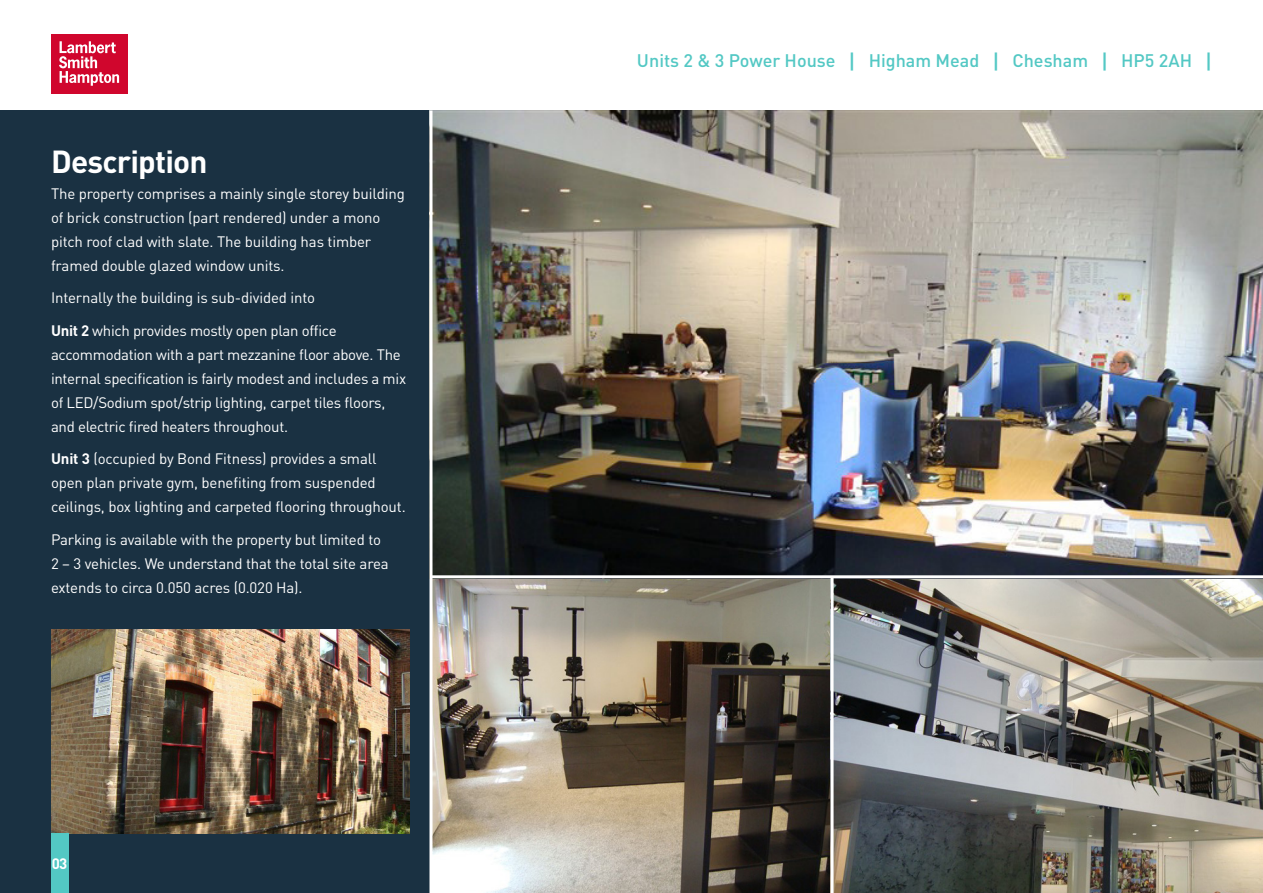
<style>
.page{position:relative;width:1263px;height:893px;background:#fff}
.page>*{position:absolute;margin:0;border:0;box-sizing:border-box;transform-origin:0 0}
.t1{font:700 31.5px "DIN Pro";letter-spacing:-.025em;color:#fff}
.t2{font:500 18px "DIN Pro";color:#53c8c4}
.t3{font:15px/24px "DIN Pro";letter-spacing:-.01em;color:#fff}
.t4{font:700 15px "DIN Pro";color:#fff}
.s1{font-weight:700}
.s2{font-size:21px}
</style>
<div class="page">
<div style="left:0;top:111px;width:1263px;height:782px;background:#1a3142"></div>
<img style="left:432px;top:578px;width:398px;height:315px">
<img style="left:833px;top:578px;width:430px;height:315px">
<img style="left:432px;top:111px;width:831px;height:464px">
<img style="left:51px;top:629px;width:359px;height:204px">
<hr style="left:429px;top:111px;width:3px;height:782px;background:#fff">
<hr style="left:431px;top:575px;width:832px;height:3px;background:#fff">
<div style="left:51px;top:34px;width:77px;height:60px;background:#d0062d"></div>
<svg style="left:59px;top:41px;width:60px;height:45px"></svg>
<hr style="left:830px;top:577px;width:3px;height:316px;background:#fff">
<div style="left:51px;top:833px;width:17px;height:60px;background:#53c8c4"></div>
<p class="t1" style="left:51px;top:140px;width:158px">Description</p>
<p class="t3" style="left:51px;top:181px;width:355px">The property comprises a mainly single storey building of brick construction (part rendered) under a mono pitch roof clad with slate. The building has timber framed double glazed window units.</p>
<p class="t3" style="left:51px;top:285px;width:265px">Internally the building is sub-divided into</p>
<p class="t3" style="left:51px;top:318px;width:357px"><span class="s1">Unit 2</span> which provides mostly open plan office accommodation with a part mezzanine floor above. The internal specification is fairly modest and includes a mix of LED/Sodium spot/strip lighting, carpet tiles floors, and electric fired heaters throughout.</p>
<p class="t3" style="left:51px;top:446px;width:356px"><span class="s1">Unit 3</span> (occupied by Bond Fitness) provides a small open plan private gym, benefiting from suspended ceilings, box lighting and carpeted flooring throughout.</p>
<p class="t3" style="left:51px;top:527px;width:339px">Parking is available with the property but limited to<br>2 – 3 vehicles. We understand that the total site area extends to circa 0.050 acres (0.020 Ha).</p>
<p class="t4" style="left:52px;top:853px;width:17px">03</p>
<p class="t2" style="left:637px;top:48px;width:577px">Units 2 &amp; 3 Power House <span class="s2">|</span> Higham Mead <span class="s2">|</span> Chesham <span class="s2">|</span> HP5 2AH <span class="s2">|</span></p>
</div>
